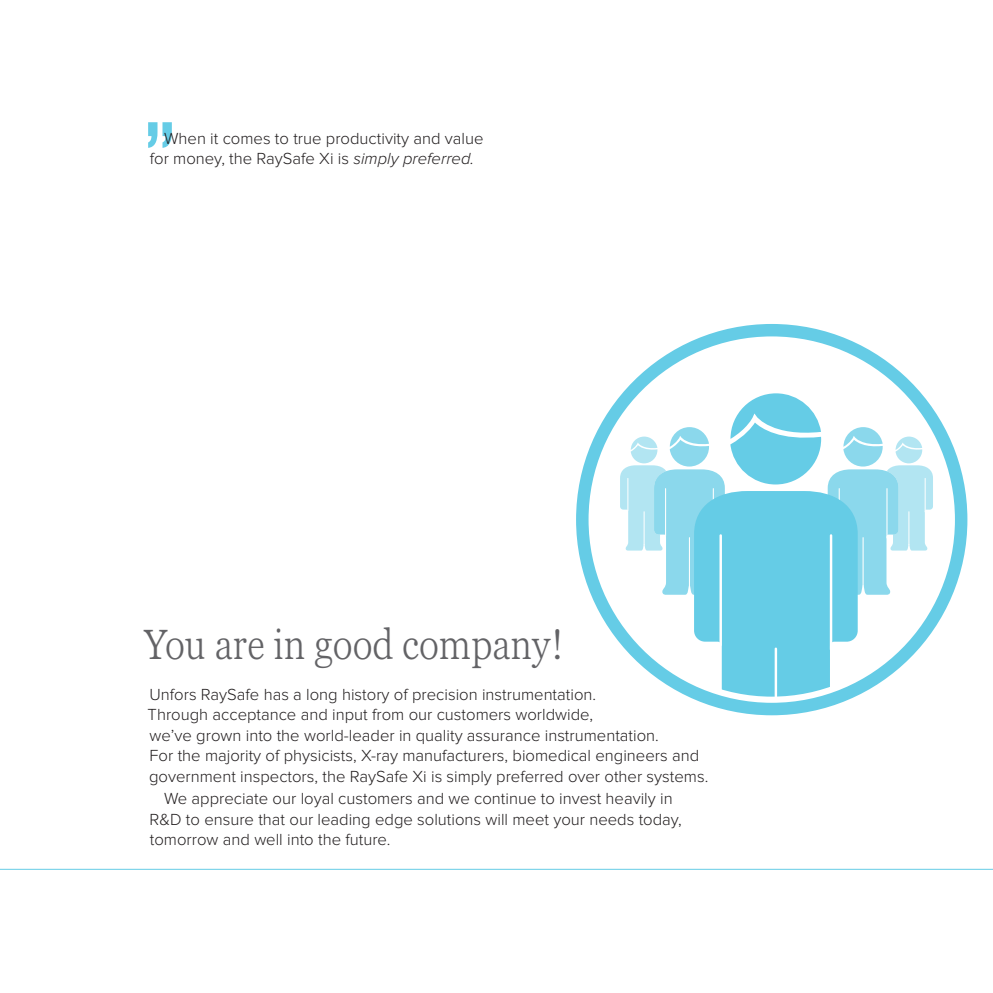
<style>
.page{position:relative;width:993px;height:993px;background:#fff}
.page>*{position:absolute;margin:0;border:0;box-sizing:border-box;transform-origin:0 0}
.Bomb1{font:112px "Playbill";color:#65cce6}
.Heading{font:300 condensed 42px "Georgia Pro";color:#636366}
.Bodytext_-_Proxima_N{font:300 16.62px/20.5px "Proxima Nova";color:#231f20}
.s1{font-style:italic}
</style>
<div class="page">
<hr style="left:0;top:868px;width:992px;height:1px;background:#65cce6">
<svg style="left:620px;top:393px;width:312px;height:314px"></svg>
<div style="left:805px;top:538px;width:11px;height:10px;background:#65cce6;border-radius:2px"></div>
<div style="left:576px;top:324px;width:391px;height:391px;border:16px solid #65cce6;border-radius:50%"></div>
<p class="Bomb1" style="left:144px;top:104px;width:34px">’’</p>
<p class="Bodytext_-_Proxima_N" style="left:150px;top:128px;width:335px;text-indent:14px">When it comes to true productivity and value for money, the RaySafe Xi is <span class="s1">simply preferred.</span></p>
<p class="Heading" style="left:145px;top:616px;width:420px">You are in good company!</p>
<p class="Bodytext_-_Proxima_N" style="left:148px;top:684px;width:562px">Unfors RaySafe has a long history of precision instrumentation.<br>Through acceptance and input from our customers worldwide,<br>we’ve grown into the world-leader in quality assurance instrumentation.<br>For the majority of physicists, X-ray manufacturers, biomedical engineers and government inspectors, the RaySafe Xi is simply preferred over other systems.</p>
<p class="Bodytext_-_Proxima_N" style="left:150px;top:788px;width:533px;text-indent:14px">We appreciate our loyal customers and we continue to invest heavily in<br>R&amp;D to ensure that our leading edge solutions will meet your needs today, tomorrow and well into the future.</p>
</div>
